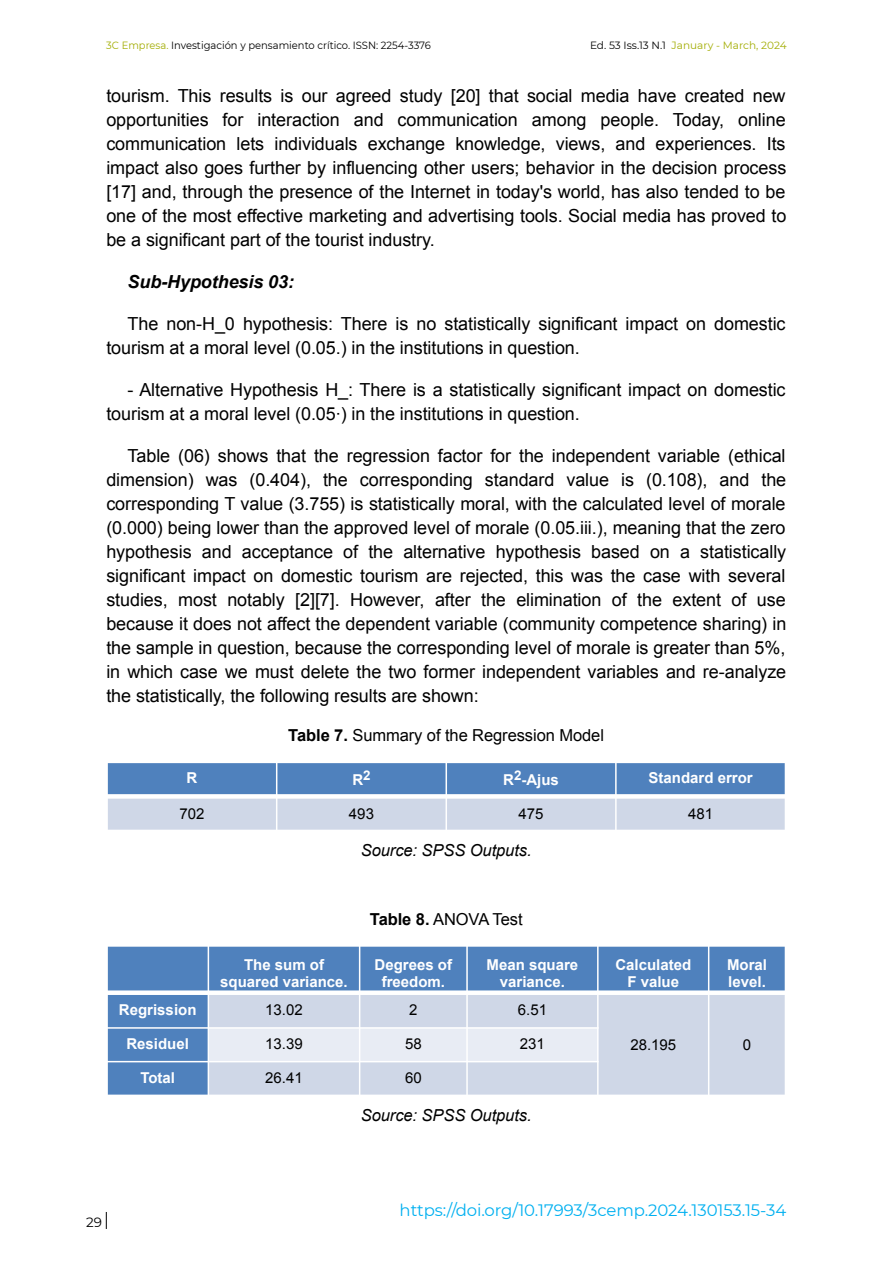
<style>
.page{position:relative;width:893px;height:1263px;background:#fff}
.page>*{position:absolute;margin:0;border:0;box-sizing:border-box;transform-origin:0 0}
.t1{font:18px/24px "Arial";letter-spacing:-.005em;color:#000;text-align:justify}
.t2{font:italic 700 18px "Arial";letter-spacing:-.005em;color:#000}
.t3{font:16.5px "Arial";letter-spacing:-.005em;color:#000}
.t4{font:16.5px "Montserrat";letter-spacing:-.005em;color:#00b0f0}
.t5{font:italic 16.5px "Arial";letter-spacing:-.005em;color:#000}
.t6{font:700 15px/16.5px "Arial";color:#fff;text-align:center}
.t7{font:15px "Arial";color:#000}
.t8{font:13.5px "Montserrat";color:#000}
.t9{font:10.5px "Montserrat";color:#000;scale:.95 1}
.t10{font:10.5px "Montserrat";color:#a3ad03}
.s1{color:#a3ad03}
.s2{color:#000}
.s3{font-weight:700}
</style>
<div class="page">
<div style="left:107px;top:762px;width:170px;height:34px;background:#4f81bd"></div>
<div style="left:277px;top:762px;width:169px;height:34px;background:#4f81bd"></div>
<div style="left:446px;top:762px;width:170px;height:34px;background:#4f81bd"></div>
<div style="left:616px;top:762px;width:169px;height:34px;background:#4f81bd"></div>
<div style="left:107px;top:796px;width:170px;height:34px;background:#cfd7e7"></div>
<div style="left:277px;top:796px;width:169px;height:34px;background:#cfd7e7"></div>
<div style="left:446px;top:796px;width:170px;height:34px;background:#cfd7e7"></div>
<div style="left:616px;top:796px;width:169px;height:34px;background:#cfd7e7"></div>
<hr style="left:276px;top:762px;width:1px;height:34px;background:#fff">
<hr style="left:276px;top:796px;width:1px;height:35px;background:#fff">
<hr style="left:446px;top:762px;width:1px;height:34px;background:#fff">
<hr style="left:446px;top:796px;width:1px;height:35px;background:#fff">
<hr style="left:615px;top:762px;width:2px;height:34px;background:#fff">
<hr style="left:615px;top:796px;width:2px;height:35px;background:#fff">
<div style="left:106px;top:794px;width:680px;height:5px;background:#fff"></div>
<hr style="left:106px;top:762px;width:2px;height:34px;background:#fff">
<hr style="left:106px;top:796px;width:2px;height:35px;background:#fff">
<hr style="left:106px;top:762px;width:680px;height:1px;background:#fff">
<div style="left:107px;top:946px;width:101px;height:47px;background:#4f81bd"></div>
<div style="left:208px;top:946px;width:152px;height:47px;background:#4f81bd"></div>
<div style="left:360px;top:946px;width:107px;height:47px;background:#4f81bd"></div>
<div style="left:467px;top:946px;width:131px;height:47px;background:#4f81bd"></div>
<div style="left:598px;top:946px;width:111px;height:47px;background:#4f81bd"></div>
<div style="left:709px;top:946px;width:76px;height:47px;background:#4f81bd"></div>
<div style="left:107px;top:993px;width:101px;height:35px;background:#4f81bd"></div>
<div style="left:208px;top:993px;width:152px;height:35px;background:#cfd7e7"></div>
<div style="left:360px;top:993px;width:107px;height:35px;background:#cfd7e7"></div>
<div style="left:467px;top:993px;width:131px;height:35px;background:#cfd7e7"></div>
<div style="left:598px;top:993px;width:111px;height:102px;background:#cfd7e7"></div>
<div style="left:709px;top:993px;width:76px;height:102px;background:#cfd7e7"></div>
<div style="left:107px;top:1028px;width:101px;height:34px;background:#4f81bd"></div>
<div style="left:208px;top:1028px;width:152px;height:34px;background:#e8ecf4"></div>
<div style="left:360px;top:1028px;width:107px;height:34px;background:#e8ecf4"></div>
<div style="left:467px;top:1028px;width:131px;height:34px;background:#e8ecf4"></div>
<div style="left:107px;top:1062px;width:101px;height:33px;background:#4f81bd"></div>
<div style="left:208px;top:1062px;width:152px;height:33px;background:#cfd7e7"></div>
<div style="left:360px;top:1062px;width:107px;height:33px;background:#cfd7e7"></div>
<div style="left:467px;top:1062px;width:131px;height:33px;background:#cfd7e7"></div>
<hr style="left:359px;top:945px;width:1px;height:48px;background:#fff">
<hr style="left:359px;top:993px;width:1px;height:103px;background:#fff">
<hr style="left:466px;top:945px;width:2px;height:48px;background:#fff">
<hr style="left:466px;top:993px;width:2px;height:103px;background:#fff">
<hr style="left:597px;top:945px;width:2px;height:48px;background:#fff">
<hr style="left:597px;top:993px;width:2px;height:103px;background:#fff">
<hr style="left:708px;top:945px;width:1px;height:48px;background:#fff">
<hr style="left:708px;top:993px;width:1px;height:103px;background:#fff">
<hr style="left:106px;top:1027px;width:102px;height:2px;background:#fff">
<hr style="left:208px;top:1027px;width:391px;height:2px;background:#fff">
<hr style="left:106px;top:1061px;width:102px;height:1px;background:#fff">
<hr style="left:208px;top:1061px;width:391px;height:1px;background:#fff">
<hr style="left:208px;top:945px;width:1px;height:48px;background:#fff">
<hr style="left:208px;top:993px;width:1px;height:103px;background:#fff">
<div style="left:106px;top:990px;width:680px;height:5px;background:#fff"></div>
<hr style="left:106px;top:945px;width:2px;height:48px;background:#fff">
<hr style="left:106px;top:993px;width:2px;height:103px;background:#fff">
<hr style="left:106px;top:945px;width:680px;height:2px;background:#fff">
<hr style="left:106px;top:1094px;width:102px;height:2px;background:#fff">
<hr style="left:208px;top:1094px;width:578px;height:2px;background:#fff">
<svg style="left:106px;top:1212px;width:1px;height:17px"></svg>
<p class="t9" style="left:106px;top:38px;width:343px"><span class="s1">3C Empresa.</span> Investigación y pensamiento crítico. ISSN: 2254-3376</p>
<p class="t10" style="left:590px;top:38px;width:198px"><span class="s2">Ed. 53 Iss.13 N.1</span> January - March, 2024</p>
<p class="t1" style="left:106px;top:84px;width:682px">tourism. This results is our agreed study [20] that social media have created new opportunities for interaction and communication among people. Today, online communication lets individuals exchange knowledge, views, and experiences. Its impact also goes further by influencing other users; behavior in the decision process [17] and, through the presence of the Internet in today's world, has also tended to be one of the most effective marketing and advertising tools. Social media has proved to be a significant part of the tourist industry.</p>
<p class="t2" style="left:128px;top:270px;width:168px">Sub-Hypothesis 03:</p>
<p class="t1" style="left:106px;top:312px;width:681px;text-indent:21px">The non-H_0 hypothesis: There is no statistically significant impact on domestic tourism at a moral level (0.05.) in the institutions in question.</p>
<p class="t1" style="left:106px;top:378px;width:681px;text-indent:21px">- Alternative Hypothesis H_: There is a statistically significant impact on domestic tourism at a moral level (0.05·) in the institutions in question.</p>
<p class="t1" style="left:106px;top:444px;width:681px;text-indent:21px">Table (06) shows that the regression factor for the independent variable (ethical dimension) was (0.404), the corresponding standard value is (0.108), and the corresponding T value (3.755) is statistically moral, with the calculated level of morale (0.000) being lower than the approved level of morale (0.05.iii.), meaning that the zero hypothesis and acceptance of the alternative hypothesis based on a statistically significant impact on domestic tourism are rejected, this was the case with several studies, most notably [2][7]. However, after the elimination of the extent of use because it does not affect the dependent variable (community competence sharing) in the sample in question, because the corresponding level of morale is greater than 5%, in which case we must delete the two former independent variables and re-analyze the statistically, the following results are shown:</p>
<p class="t3" style="left:288px;top:724px;width:317px"><span class="s3">Table 7.</span> Summary of the Regression Model</p>
<p class="t6" style="left:186px;top:770px;width:12px">R</p>
<p class="t6" style="left:352px;top:772px;width:20px">R<sup>2</sup></p>
<p class="t6" style="left:503px;top:772px;width:57px">R<sup>2</sup>-Ajus</p>
<p class="t6" style="left:649px;top:770px;width:106px">Standard error</p>
<p class="t7" style="left:179px;top:804px;width:27px">702</p>
<p class="t7" style="left:349px;top:804px;width:27px">493</p>
<p class="t7" style="left:519px;top:804px;width:27px">475</p>
<p class="t7" style="left:688px;top:804px;width:27px">481</p>
<p class="t5" style="left:361px;top:839px;width:172px">Source: SPSS Outputs.</p>
<p class="t3" style="left:370px;top:908px;width:154px"><span class="s3">Table 8.</span> ANOVA Test</p>
<p class="t6" style="left:220px;top:957px;width:129px">The sum of squared variance.</p>
<p class="t6" style="left:375px;top:957px;width:79px">Degrees of freedom.</p>
<p class="t6" style="left:487px;top:957px;width:93px">Mean square variance.</p>
<p class="t6" style="left:615px;top:957px;width:77px">Calculated<br>F value</p>
<p class="t6" style="left:727px;top:957px;width:42px;text-align:left">Moral level.</p>
<p class="t6" style="left:119px;top:1002px;width:79px">Regrission</p>
<p class="t7" style="left:265px;top:1000px;width:39px">13.02</p>
<p class="t7" style="left:409px;top:1000px;width:10px">2</p>
<p class="t7" style="left:518px;top:1000px;width:31px">6.51</p>
<p class="t6" style="left:126px;top:1036px;width:64px">Residuel</p>
<p class="t7" style="left:265px;top:1034px;width:39px">13.39</p>
<p class="t7" style="left:405px;top:1034px;width:18px">58</p>
<p class="t7" style="left:520px;top:1034px;width:27px">231</p>
<p class="t7" style="left:630px;top:1035px;width:47px">28.195</p>
<p class="t7" style="left:743px;top:1035px;width:10px">0</p>
<p class="t6" style="left:140px;top:1070px;width:36px">Total</p>
<p class="t7" style="left:265px;top:1067px;width:39px">26.41</p>
<p class="t7" style="left:405px;top:1067px;width:18px">60</p>
<p class="t8" style="left:86px;top:1213px;width:17px">29</p>
<p class="t5" style="left:361px;top:1104px;width:172px">Source: SPSS Outputs.</p>
<p class="t4" style="left:400px;top:1199px;width:388px">https://doi.org/10.17993/3cemp.2024.130153.15-34</p>
</div>
